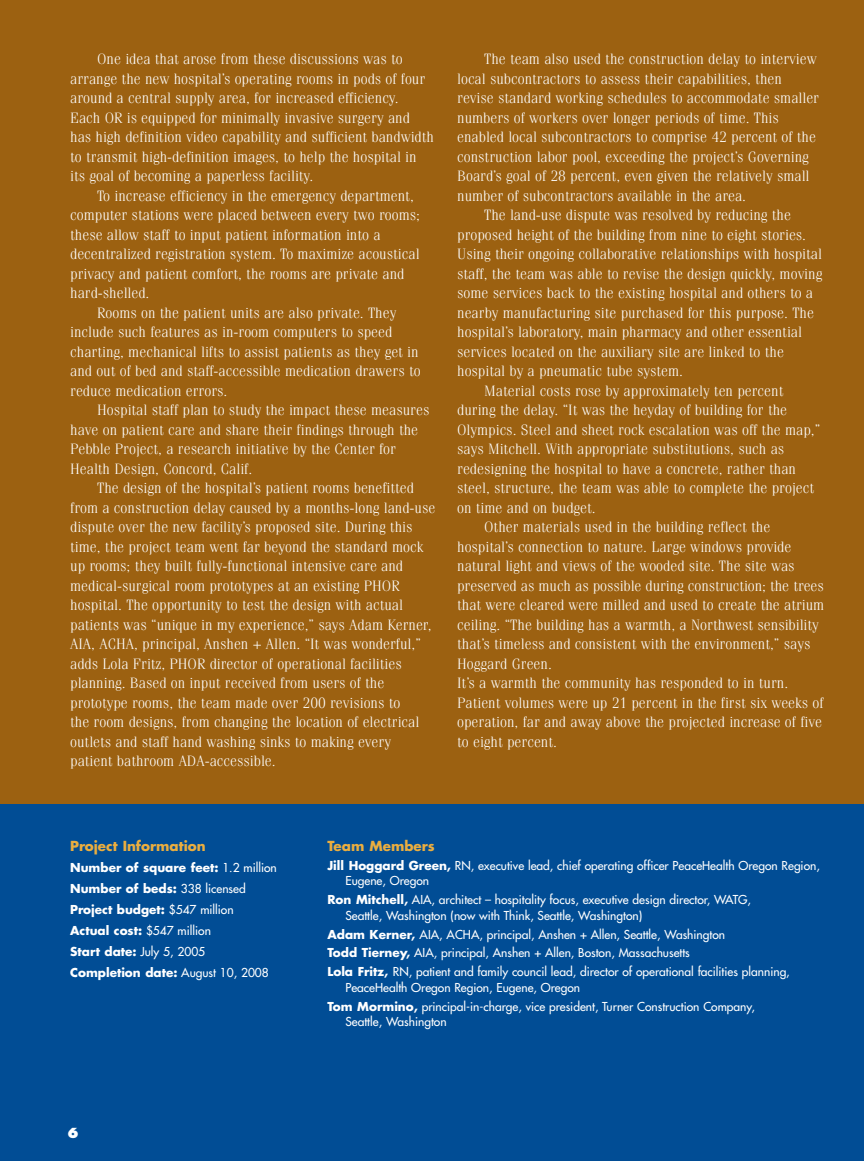
<style>
.page{position:relative;width:864px;height:1161px;background:#fff}
.page>*{position:absolute;margin:0;border:0;box-sizing:border-box;transform-origin:0 0}
.t1{font:300 15px/19.5px "Fenice";color:#fff}
.t2{font:700 13.5px "Futura";color:#ebae3f}
.t3{font:800 13.5px "Futura";color:#fff}
.t4{font:12px/18.8px "Futura";color:#fff}
.t5{font:700 12px/21px "Futura";color:#fff}
.s1{font-weight:400}
.s2{font-weight:700}
</style>
<div class="page">
<div style="left:0;top:0;width:864px;height:804px;background:#9c6111"></div>
<div style="left:0;top:804px;width:864px;height:357px;background:#014d95"></div>
<p class="t1" style="left:70px;top:51px;width:365px;text-indent:27px">One idea that arose from these discussions was to arrange the new hospital’s operating rooms in pods of four around a central supply area, for increased efficiency.<br>Each OR is equipped for minimally invasive surgery and has high definition video capability and sufficient bandwidth to transmit high-definition images, to help the hospital in its goal of becoming a paperless facility.</p>
<p class="t1" style="left:97px;top:187px;width:318px">To increase efficiency in the emergency department,</p>
<p class="t1" style="left:70px;top:207px;width:351px">computer stations were placed between every two rooms;</p>
<p class="t1" style="left:70px;top:226px;width:312px">these allow staff to input patient information into a</p>
<p class="t1" style="left:70px;top:246px;width:351px">decentralized registration system. To maximize acoustical</p>
<p class="t1" style="left:70px;top:265px;width:336px">privacy and patient comfort, the rooms are private and</p>
<p class="t1" style="left:70px;top:285px;width:81px">hard-shelled.</p>
<p class="t1" style="left:97px;top:304px;width:301px">Rooms on the patient units are also private. They</p>
<p class="t1" style="left:70px;top:324px;width:324px">include such features as in-room computers to speed</p>
<p class="t1" style="left:70px;top:343px;width:350px">charting, mechanical lifts to assist patients as they get in</p>
<p class="t1" style="left:70px;top:363px;width:352px">and out of bed and staff-accessible medication drawers to</p>
<p class="t1" style="left:70px;top:382px;width:159px">reduce medication errors.</p>
<p class="t1" style="left:97px;top:402px;width:334px">Hospital staff plan to study the impact these measures</p>
<p class="t1" style="left:70px;top:421px;width:349px">have on patient care and share their findings through the</p>
<p class="t1" style="left:70px;top:441px;width:327px">Pebble Project, a research initiative by the Center for</p>
<p class="t1" style="left:70px;top:460px;width:184px">Health Design, Concord, Calif.</p>
<p class="t1" style="left:97px;top:480px;width:318px">The design of the hospital’s patient rooms benefitted</p>
<p class="t1" style="left:70px;top:499px;width:367px">from a construction delay caused by a months-long land-use</p>
<p class="t1" style="left:70px;top:519px;width:344px">dispute over the new facility’s proposed site. During this</p>
<p class="t1" style="left:70px;top:538px;width:355px">time, the project team went far beyond the standard mock</p>
<p class="t1" style="left:70px;top:558px;width:334px">up rooms; they built fully-functional intensive care and</p>
<p class="t1" style="left:70px;top:577px;width:331px">medical-surgical room prototypes at an existing PHOR</p>
<p class="t1" style="left:70px;top:597px;width:334px">hospital. The opportunity to test the design with actual</p>
<p class="t1" style="left:70px;top:616px;width:363px">patients was “unique in my experience,” says Adam Kerner,</p>
<p class="t1" style="left:70px;top:636px;width:352px">AIA, ACHA, principal, Anshen + Allen. “It was wonderful,”</p>
<p class="t1" style="left:70px;top:655px;width:333px">adds Lola Fritz, PHOR director of operational facilities</p>
<p class="t1" style="left:70px;top:675px;width:316px">planning. Based on input received from users of the</p>
<p class="t1" style="left:70px;top:694px;width:332px">prototype rooms, the team made over 200 revisions to</p>
<p class="t1" style="left:70px;top:714px;width:351px">the room designs, from changing the location of electrical</p>
<p class="t1" style="left:70px;top:733px;width:322px">outlets and staff hand washing sinks to making every</p>
<p class="t1" style="left:70px;top:753px;width:207px">patient bathroom ADA-accessible.</p>
<p class="t1" style="left:484px;top:51px;width:334px">The team also used the construction delay to interview</p>
<p class="t1" style="left:457px;top:70px;width:326px">local subcontractors to assess their capabilities, then</p>
<p class="t1" style="left:457px;top:90px;width:363px">revise standard working schedules to accommodate smaller</p>
<p class="t1" style="left:457px;top:109px;width:323px">numbers of workers over longer periods of time. This</p>
<p class="t1" style="left:457px;top:129px;width:360px">enabled local subcontractors to comprise 42 percent of the</p>
<p class="t1" style="left:457px;top:148px;width:353px">construction labor pool, exceeding the project’s Governing</p>
<p class="t1" style="left:457px;top:168px;width:354px">Board’s goal of 28 percent, even given the relatively small</p>
<p class="t1" style="left:457px;top:187px;width:291px">number of subcontractors available in the area.</p>
<p class="t1" style="left:484px;top:207px;width:308px">The land-use dispute was resolved by reducing the</p>
<p class="t1" style="left:457px;top:226px;width:351px">proposed height of the building from nine to eight stories.</p>
<p class="t1" style="left:457px;top:246px;width:366px">Using their ongoing collaborative relationships with hospital</p>
<p class="t1" style="left:457px;top:265px;width:367px">staff, the team was able to revise the design quickly, moving</p>
<p class="t1" style="left:457px;top:285px;width:358px">some services back to the existing hospital and others to a</p>
<p class="t1" style="left:457px;top:304px;width:358px">nearby manufacturing site purchased for this purpose. The</p>
<p class="t1" style="left:457px;top:324px;width:346px">hospital’s laboratory, main pharmacy and other essential</p>
<p class="t1" style="left:457px;top:343px;width:328px">services located on the auxiliary site are linked to the</p>
<p class="t1" style="left:457px;top:363px;width:227px">hospital by a pneumatic tube system.</p>
<p class="t1" style="left:484px;top:382px;width:301px">Material costs rose by approximately ten percent</p>
<p class="t1" style="left:457px;top:402px;width:332px">during the delay. “It was the heyday of building for the</p>
<p class="t1" style="left:457px;top:421px;width:365px">Olympics. Steel and sheet rock escalation was off the map,”</p>
<p class="t1" style="left:457px;top:441px;width:329px">says Mitchell. With appropriate substitutions, such as</p>
<p class="t1" style="left:457px;top:460px;width:340px">redesigning the hospital to have a concrete, rather than</p>
<p class="t1" style="left:457px;top:480px;width:359px">steel, structure, the team was able to complete the project</p>
<p class="t1" style="left:457px;top:499px;width:140px">on time and on budget.</p>
<p class="t1" style="left:484px;top:519px;width:288px">Other materials used in the building reflect the</p>
<p class="t1" style="left:457px;top:538px;width:336px">hospital’s connection to nature. Large windows provide</p>
<p class="t1" style="left:457px;top:558px;width:339px">natural light and views of the wooded site. The site was</p>
<p class="t1" style="left:457px;top:577px;width:368px">preserved as much as possible during construction; the trees</p>
<p class="t1" style="left:457px;top:597px;width:369px">that were cleared were milled and used to create the atrium</p>
<p class="t1" style="left:457px;top:616px;width:363px">ceiling. “The building has a warmth, a Northwest sensibility</p>
<p class="t1" style="left:457px;top:636px;width:355px">that’s timeless and consistent with the environment,” says</p>
<p class="t1" style="left:457px;top:655px;width:96px">Hoggard Green.</p>
<p class="t1" style="left:457px;top:675px;width:333px">It’s a warmth the community has responded to in turn.</p>
<p class="t1" style="left:457px;top:694px;width:368px">Patient volumes were up 21 percent in the first six weeks of</p>
<p class="t1" style="left:457px;top:714px;width:366px">operation, far and away above the projected increase of five</p>
<p class="t1" style="left:457px;top:733px;width:101px">to eight percent.</p>
<p class="t2" style="left:70px;top:840px;width:137px">Project Information</p>
<p class="t5" style="left:70px;top:858px;width:208px">Number of square feet: <span class="s1">1.2 million<br></span>Number of beds: <span class="s1">338 licensed<br></span>Project budget: <span class="s1">$547 million<br></span>Actual cost: <span class="s1">$547 million<br></span>Start date: <span class="s1">July 5, 2005<br></span>Completion date: <span class="s1">August 10, 2008</span></p>
<p class="t3" style="left:68px;top:1127px;width:13px">6</p>
<p class="t2" style="left:327px;top:840px;width:109px">Team Members</p>
<p class="t4" style="left:345px;top:858px;width:476px;line-height:15.8px;text-indent:-18px"><span class="s2">Jill Hoggard Green,</span> RN, executive lead, chief operating officer PeaceHealth Oregon Region,<br>Eugene, Oregon</p>
<p class="t4" style="left:345px;top:893px;width:407px;line-height:15.8px;text-indent:-18px"><span class="s2">Ron Mitchell,</span> AIA, architect – hospitality focus, executive design director, WATG,<br>Seattle, Washington (now with Think, Seattle, Washington)</p>
<p class="t4" style="left:327px;top:926px;width:464px"><span class="s2">Adam Kerner,</span> AIA, ACHA, principal, Anshen + Allen, Seattle, Washington<br><span class="s2">Todd Tierney,</span> AIA, principal, Anshen + Allen, Boston, Massachusetts<br><span class="s2">Lola Fritz,</span> RN, patient and family council lead, director of operational facilities planning,</p>
<p class="t4" style="left:327px;top:979px;width:429px;text-indent:18px">PeaceHealth Oregon Region, Eugene, Oregon<br><span class="s2">Tom Mormino,</span> principal-in-charge, vice president, Turner Construction Company,</p>
<p class="t4" style="left:345px;top:1013px;width:103px">Seattle, Washington</p>
</div>
